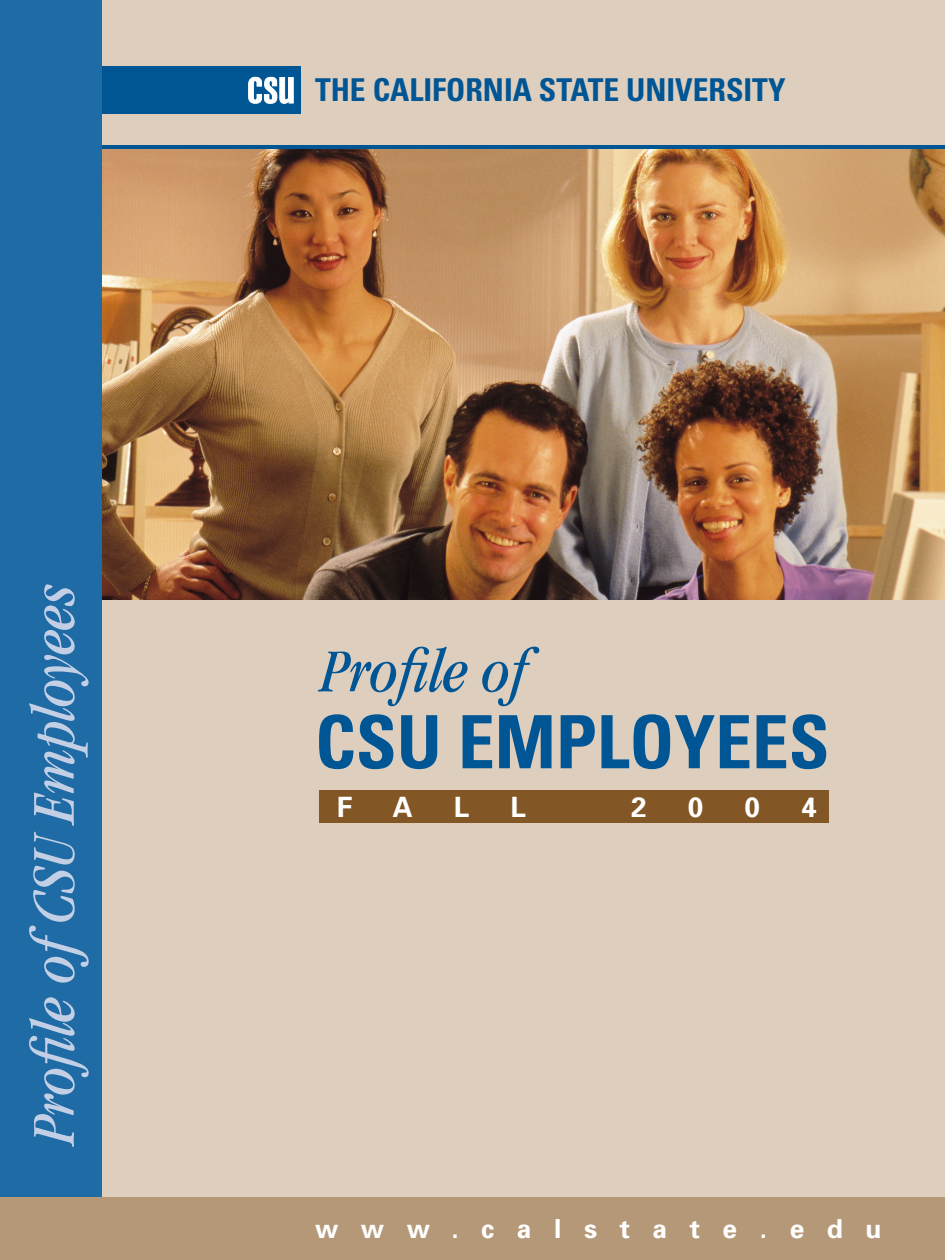
<style>
.page{position:relative;width:945px;height:1260px;background:#fff}
.page>*{position:absolute;margin:0;border:0;box-sizing:border-box;transform-origin:0 0}
.t1{font:700 condensed 73.5px "Univers";color:#005594}
.t2{font:italic condensed 63px "Garamond";color:#c3cfe5}
.t3{font:italic condensed 63px "Garamond";color:#005594}
.t4{font:700 condensed 31.5px "Univers";color:#005594}
.t5{font:700 28px "Univers";color:#fff}
.t6{font:700 26.25px "Univers";letter-spacing:.86em;color:#fff}
</style>
<div class="page">
<div style="left:7px;top:0;width:938px;height:1260px;background:#decebe"></div>
<div style="left:90px;top:67px;width:211px;height:47px;background:#005594"></div>
<svg style="left:248px;top:77px;width:46px;height:27px"></svg>
<div style="left:97px;top:146px;width:848px;height:8px;background:#005594"></div>
<div style="left:319px;top:791px;width:509px;height:32px;background:#825625"></div>
<img style="left:101px;top:149px;width:844px;height:451px">
<div style="left:0;top:0;width:101px;height:1260px;background:#1e6ba5"></div>
<div style="left:0;top:1197px;width:945px;height:63px;background:#b59878"></div>
<h2 class="t2" style="left:19px;top:1144px;width:562px;rotate:-90deg">Profile of CSU Employees</h2>
<p class="t4" style="left:315px;top:70px;width:472px">THE CALIFORNIA STATE UNIVERSITY</p>
<h2 class="t3" style="left:321px;top:636px;width:208px">Profile of</h2>
<h1 class="t1" style="left:315px;top:697px;width:516px">CSU EMPLOYEES</h1>
<p class="t5" style="left:337px;top:789px;width:17px">F</p>
<p class="t5" style="left:393px;top:789px;width:22px">A</p>
<p class="t5" style="left:454px;top:789px;width:17px">L</p>
<p class="t5" style="left:511px;top:789px;width:17px">L</p>
<p class="t5" style="left:631px;top:789px;width:17px">2</p>
<p class="t5" style="left:688px;top:789px;width:17px">0</p>
<p class="t5" style="left:744px;top:789px;width:17px">0</p>
<p class="t5" style="left:801px;top:789px;width:17px">4</p>
<p class="t6" style="left:315px;top:1212px;width:568px">www.calstate.edu</p>
</div>
